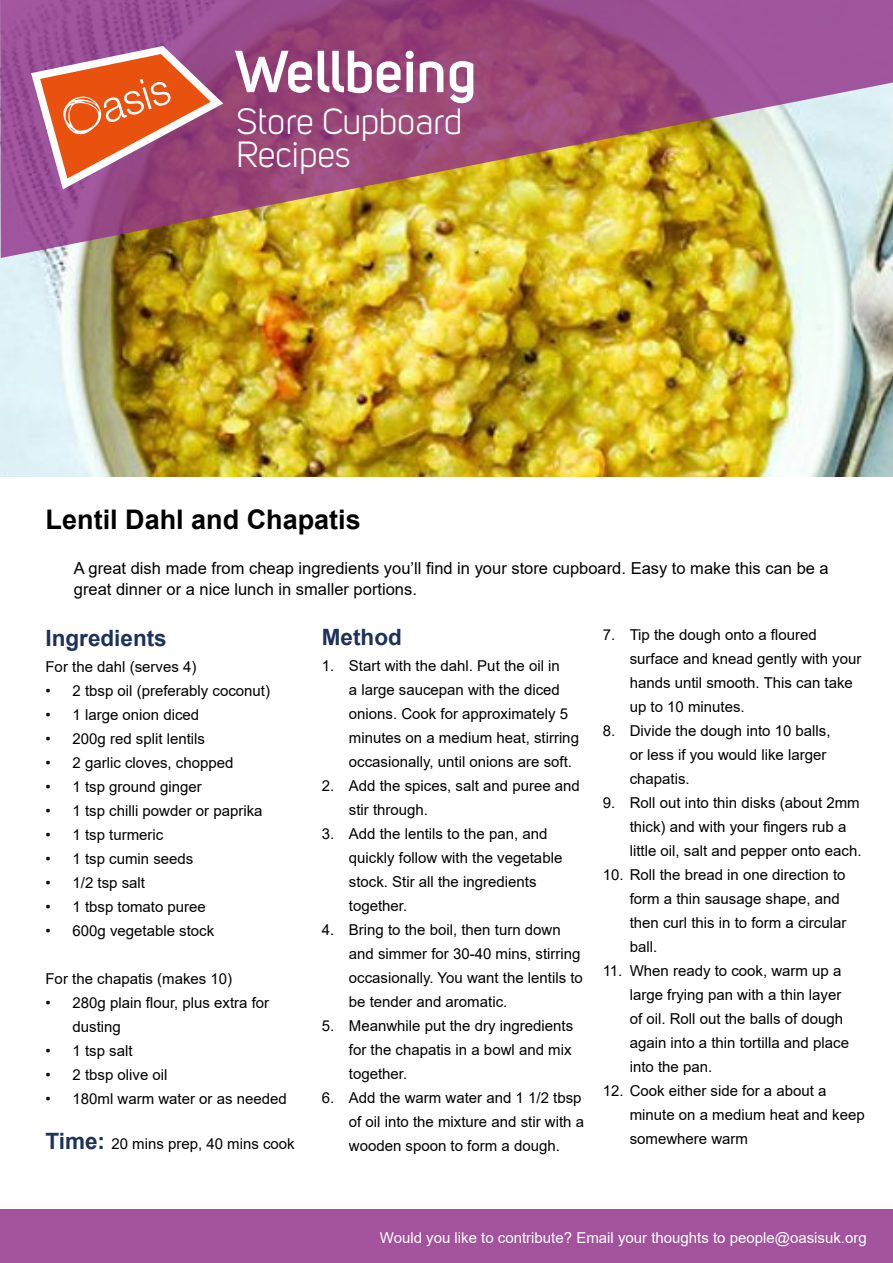
<style>
.page{position:relative;width:893px;height:1263px;background:#fff}
.page>*{position:absolute;margin:0;border:0;box-sizing:border-box;transform-origin:0 0}
.t1{font:700 58.5px "Uni Sans Semi";color:#fff}
.t2{font:36px/33px "Uni Sans Book";color:#fff}
.t3{font:700 27px "Arial";color:#000}
.t4{font:700 22.5px "Arial";color:#1d3259}
.t5{font:16.5px/21.6px "Arial";color:#000}
.t6{font:15px/24px "Arial";color:#000}
.t7{font:15px "Arial";color:#fff}
.s1{font-weight:700;font-size:22.5px;color:#1d3259}
</style>
<div class="page">
<img style="left:0;top:258px;width:893px;height:218px">
<div style="left:0;top:1209px;width:893px;height:54px;background:#a2539c"></div>
<img style="left:0;top:0;width:893px;height:258px">
<svg style="left:31px;top:46px;width:192px;height:143px;background:#c76869"></svg>
<h1 class="t1" style="left:236px;top:36px;width:243px">Wellbeing</h1>
<h2 class="t2" style="left:236px;top:105px;width:228px">Store Cupboard<br>Recipes</h2>
<h3 class="t3" style="left:46px;top:500px;width:317px">Lentil Dahl and Chapatis</h3>
<p class="t5" style="left:74px;top:557px;width:756px">A great dish made from cheap ingredients you’ll find in your store cupboard. Easy to make this can be a great dinner or a nice lunch in smaller portions.</p>
<h3 class="t4" style="left:45px;top:622px;width:123px">Ingredients</h3>
<p class="t6" style="left:45px;top:654px;width:152px">For the dahl (serves 4)</p>
<p class="t6" style="left:45px;top:678px;width:226px">• 2 tbsp oil (preferably coconut)</p>
<p class="t6" style="left:45px;top:702px;width:155px">• 1 large onion diced</p>
<p class="t6" style="left:45px;top:726px;width:161px">• 200g red split lentils</p>
<p class="t6" style="left:45px;top:750px;width:189px">• 2 garlic cloves, chopped</p>
<p class="t6" style="left:45px;top:774px;width:158px">• 1 tsp ground ginger</p>
<p class="t6" style="left:45px;top:798px;width:219px">• 1 tsp chilli powder or paprika</p>
<p class="t6" style="left:45px;top:822px;width:119px">• 1 tsp turmeric</p>
<p class="t6" style="left:45px;top:846px;width:149px">• 1 tsp cumin seeds</p>
<p class="t6" style="left:45px;top:870px;width:101px">• 1/2 tsp salt</p>
<p class="t6" style="left:45px;top:894px;width:162px">• 1 tbsp tomato puree</p>
<p class="t6" style="left:45px;top:918px;width:170px">• 600g vegetable stock</p>
<p class="t6" style="left:45px;top:966px;width:188px">For the chapatis (makes 10)</p>
<p class="t6" style="left:72px;top:990px;width:198px;text-indent:-27px">• 280g plain flour, plus extra for dusting</p>
<p class="t6" style="left:45px;top:1038px;width:89px">• 1 tsp salt</p>
<p class="t6" style="left:45px;top:1062px;width:124px">• 2 tbsp olive oil</p>
<p class="t6" style="left:45px;top:1086px;width:243px">• 180ml warm water or as needed</p>
<p class="t6" style="left:45px;top:1131px;width:251px"><span class="s1">Time:</span> 20 mins prep, 40 mins cook</p>
<p class="t6" style="left:630px;top:622px;width:233px;text-indent:-27px">7. Tip the dough onto a floured surface and knead gently with your hands until smooth. This can take up to 10 minutes.</p>
<p class="t6" style="left:630px;top:718px;width:202px;text-indent:-27px">8. Divide the dough into 10 balls, or less if you would like larger chapatis.</p>
<p class="t6" style="left:630px;top:790px;width:233px;text-indent:-27px">9. Roll out into thin disks (about 2mm thick) and with your fingers rub a little oil, salt and pepper onto each.</p>
<p class="t6" style="left:630px;top:862px;width:218px;text-indent:-27px">10. Roll the bread in one direction to form a thin sausage shape, and then curl this in to form a circular ball.</p>
<p class="t6" style="left:630px;top:958px;width:221px;text-indent:-27px">11. When ready to cook, warm up a large frying pan with a thin layer of oil. Roll out the balls of dough again into a thin tortilla and place into the pan.</p>
<p class="t6" style="left:630px;top:1078px;width:237px;text-indent:-27px">12. Cook either side for a about a minute on a medium heat and keep somewhere warm</p>
<h3 class="t4" style="left:322px;top:621px;width:81px">Method</h3>
<p class="t6" style="left:349px;top:653px;width:232px;text-indent:-27px">1. Start with the dahl. Put the oil in<br>a large saucepan with the diced onions. Cook for approximately 5 minutes on a medium heat, stirring occasionally, until onions are soft.</p>
<p class="t6" style="left:349px;top:773px;width:232px;text-indent:-27px">2. Add the spices, salt and puree and stir through.</p>
<p class="t6" style="left:349px;top:821px;width:215px;text-indent:-27px">3. Add the lentils to the pan, and quickly follow with the vegetable stock. Stir all the ingredients together.</p>
<p class="t6" style="left:349px;top:917px;width:236px;text-indent:-27px">4. Bring to the boil, then turn down and simmer for 30-40 mins, stirring occasionally. You want the lentils to be tender and aromatic.</p>
<p class="t6" style="left:349px;top:1013px;width:226px;text-align:justify;text-indent:-27px">5. Meanwhile put the dry ingredients for the chapatis in a bowl and mix together.</p>
<p class="t6" style="left:349px;top:1085px;width:237px;text-indent:-27px">6. Add the warm water and 1 1/2 tbsp of oil into the mixture and stir with a wooden spoon to form a dough.</p>
<p class="t7" style="left:380px;top:1227px;width:488px">Would you like to contribute? Email your thoughts to people@oasisuk.org</p>
</div>
